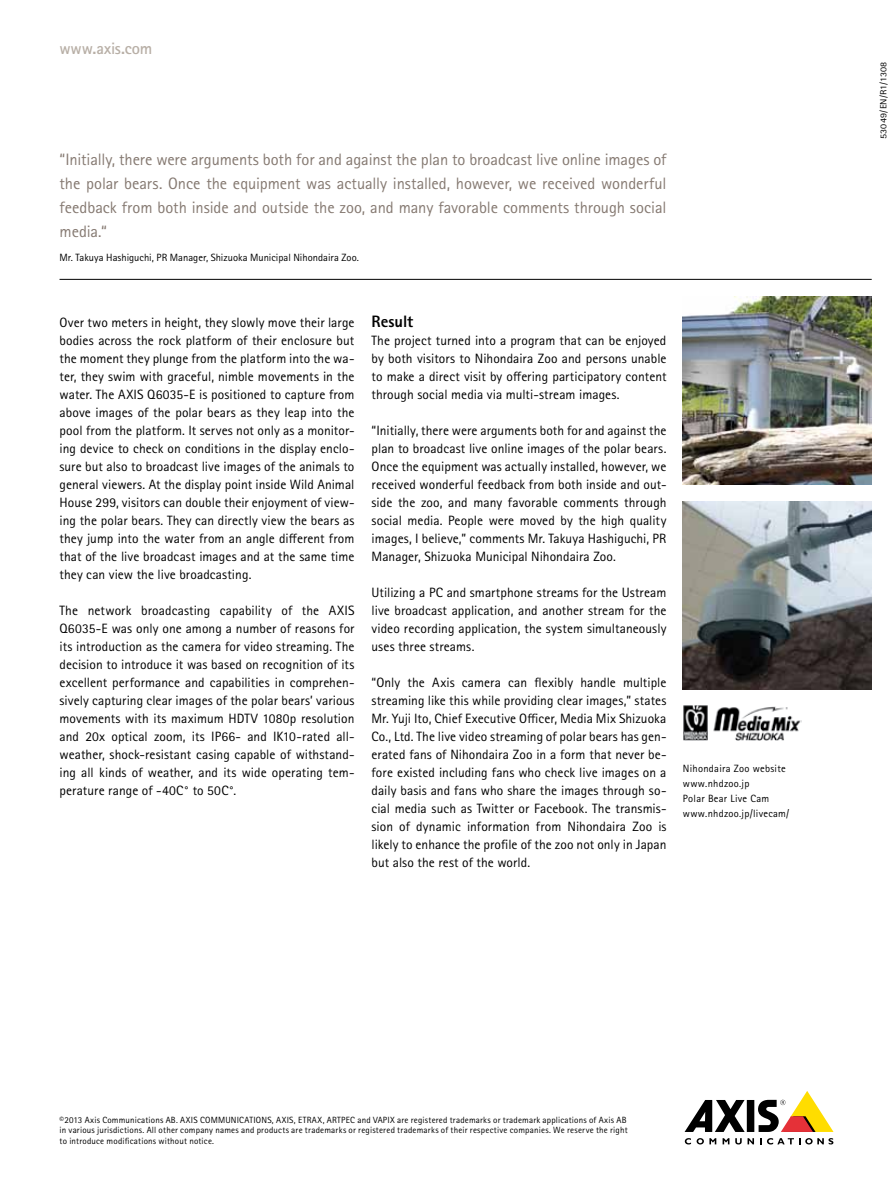
<style>
.page{position:relative;width:893px;height:1191px;background:#fff}
.page>*{position:absolute;margin:0;border:0;box-sizing:border-box;transform-origin:0 0}
.t1{font:16.5px/24px "Rotis Sans Serif Pro";letter-spacing:-.005em;color:#857971;text-align:justify}
.t2{font:700 16.5px "Rotis Sans Serif Pro";letter-spacing:-.01em;color:#b8afa6}
.t3{font:800 16.5px "Rotis Sans Serif Pro";color:#000}
.t4{font:13.5px/18px "Rotis Sans Serif Pro";letter-spacing:.005em;color:#000;text-align:justify}
.t5{font:10.5px/15px "Rotis Sans Serif Pro";letter-spacing:.025em;color:#000}
.t6{font:10.5px "Rotis Sans Serif Pro";letter-spacing:.005em;color:#000}
.t7{font:9px/10.8px "Rotis Sans Serif Pro";letter-spacing:.02em;color:#000}
.t8{font:9px "Rotis Sans Serif Pro";letter-spacing:.02em;color:#000;scale:1.12 1}
</style>
<div class="page">
<div style="left:747px;top:1100px;width:7px;height:32px;background:#000"></div>
<svg style="left:685px;top:1100px;width:60px;height:32px"></svg>
<svg style="left:758px;top:1091px;width:75px;height:41px"></svg>
<svg style="left:685px;top:1138px;width:6px;height:6px"></svg>
<svg style="left:697px;top:1138px;width:19px;height:6px"></svg>
<svg style="left:723px;top:1138px;width:6px;height:6px"></svg>
<svg style="left:735px;top:1138px;width:19px;height:6px"></svg>
<svg style="left:760px;top:1138px;width:73px;height:6px"></svg>
<hr style="left:60px;top:279px;width:812px;height:1px;background:#000">
<img style="left:683px;top:296px;width:188px;height:188px">
<img style="left:683px;top:705px;width:119px;height:36px">
<img style="left:683px;top:501px;width:188px;height:188px">
<p class="t2" style="left:60px;top:38px;width:94px">www.axis.com</p>
<p class="t1" style="left:60px;top:147px;width:608px">“Initially, there were arguments both for and against the plan to broadcast live online images of the polar bears. Once the equipment was actually installed, however, we received wonderful feedback from both inside and outside the zoo, and many favorable comments through social media.“</p>
<p class="t6" style="left:60px;top:251px;width:301px">Mr. Takuya Hashiguchi, PR Manager, Shizuoka Municipal Nihondaira Zoo.</p>
<p class="t4" style="left:60px;top:314px;width:297px">Over two meters in height, they slowly move their large bodies across the rock platform of their enclosure but the moment they plunge from the platform into the wa&shy;ter, they swim with graceful, nimble movements in the water. The AXIS Q6035-E is positioned to capture from above images of the polar bears as they leap into the pool from the platform. It serves not only as a monitor&shy;ing device to check on conditions in the display enclo&shy;sure but also to broadcast live images of the animals to general viewers. At the display point inside Wild Animal House 299, visitors can double their enjoyment of view&shy;ing the polar bears. They can directly view the bears as they jump into the water from an angle different from that of the live broadcast images and at the same time they can view the live broadcasting.</p>
<p class="t4" style="left:60px;top:602px;width:297px">The network broadcasting capability of the AXIS Q6035-E was only one among a number of reasons for its introduction as the camera for video streaming. The decision to introduce it was based on recognition of its excellent performance and capabilities in comprehen&shy;sively capturing clear images of the polar bears’ various movements with its maximum HDTV 1080p resolution and 20x optical zoom, its IP66- and IK10-rated all&shy;weather, shock-resistant casing capable of withstand&shy;ing all kinds of weather, and its wide operating tem&shy;perature range of -40C° to 50C°.</p>
<p class="t3" style="left:372px;top:311px;width:43px">Result</p>
<p class="t4" style="left:372px;top:332px;width:297px">The project turned into a program that can be enjoyed by both visitors to Nihondaira Zoo and persons unable to make a direct visit by offering participatory content through social media via multi-stream images.</p>
<p class="t4" style="left:372px;top:422px;width:297px">“Initially, there were arguments both for and against the plan to broadcast live online images of the polar bears.<br>Once the equipment was actually installed, however, we received wonderful feedback from both inside and out&shy;side the zoo, and many favorable comments through social media. People were moved by the high quality images, I believe,” comments Mr. Takuya Hashiguchi, PR Manager, Shizuoka Municipal Nihondaira Zoo.</p>
<p class="t4" style="left:372px;top:584px;width:296px">Utilizing a PC and smartphone streams for the Ustream live broadcast application, and another stream for the video recording application, the system simultaneously uses three streams.</p>
<p class="t4" style="left:372px;top:674px;width:297px">“Only the Axis camera can flexibly handle multiple streaming like this while providing clear images,” states Mr. Yuji Ito, Chief Executive Officer, Media Mix Shizuoka Co., Ltd. The live video streaming of polar bears has gen&shy;erated fans of Nihondaira Zoo in a form that never be&shy;fore existed including fans who check live images on a daily basis and fans who share the images through so&shy;cial media such as Twitter or Facebook. The transmis&shy;sion of dynamic information from Nihondaira Zoo is likely to enhance the profile of the zoo not only in Japan but also the rest of the world.</p>
<p class="t5" style="left:683px;top:760px;width:108px">Nihondaira Zoo website www.nhdzoo.jp<br>Polar Bear Live Cam www.nhdzoo.jp/livecam/</p>
<p class="t8" style="left:878px;top:139px;width:71px;rotate:-90deg">53049/EN/R1/1308</p>
<p class="t7" style="left:60px;top:1114px;width:570px">©2013 Axis Communications AB. AXIS COMMUNICATIONS, AXIS, ETRAX, ARTPEC and VAPIX are registered trademarks or trademark applications of Axis AB in various jurisdictions. All other company names and products are trademarks or registered trademarks of their respective companies. We reserve the right to introduce modifications without notice.</p>
</div>
